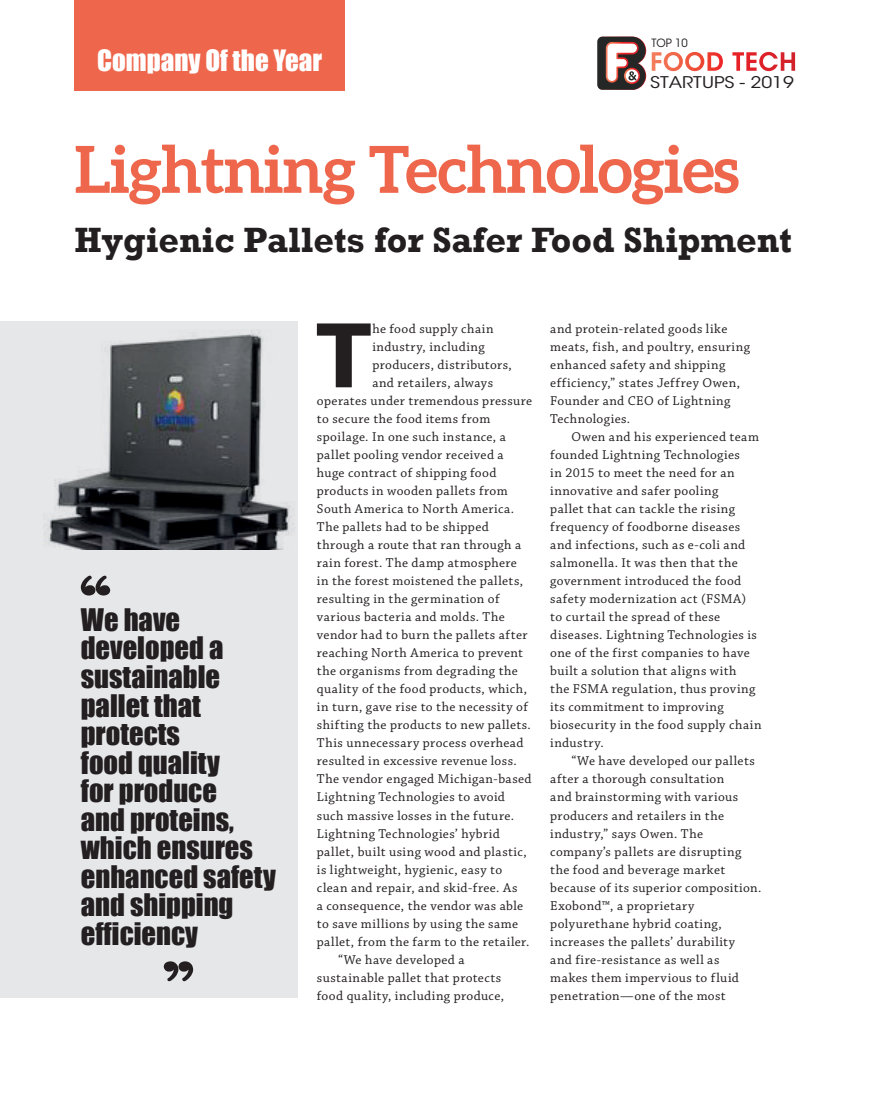
<style>
.page{position:relative;width:872px;height:1106px;background:#fff}
.page>*{position:absolute;margin:0;border:0;box-sizing:border-box;transform-origin:0 0}
.Magazine_Para_1{font:700 87.75px "Tahoma";color:#231f20}
.Magazine_Para_1-2{font:700 64.8px "Aleo";letter-spacing:-.02em;color:#ee674d}
.Magazine_Para_1-3{font:700 36px "Rockwell";color:#231f20}
.Magazine_Para_1-4{font:28.5px/28.5px "Impact";color:#231f20}
.Magazine_Para_1-5{font:27px "Impact";color:#fff}
.t1{font:16.05px "ITC Avant Garde Std";color:#231f20;scale:1.18 1}
.Magazine_Para_1-6{font:13.5px/18px "Chaparral Pro";letter-spacing:.03em;color:#231f20}
.t2{font:11.4px "ITC Avant Garde Std";color:#231f20;scale:.96 1}
</style>
<div class="page">
<div style="left:0;top:321px;width:298px;height:676px;background:#e6e7e9"></div>
<div style="left:74px;top:0;width:271px;height:90px;background:#ee674d"></div>
<svg style="left:164px;top:961px;width:29px;height:20px"></svg>
<svg style="left:81px;top:575px;width:29px;height:20px"></svg>
<img style="left:45px;top:330px;width:250px;height:219px">
<svg style="left:597px;top:37px;width:126px;height:53px"></svg>
<svg style="left:732px;top:52px;width:63px;height:19px"></svg>
<p class="Magazine_Para_1-5" style="left:97px;top:40px;width:227px">Company Of the Year</p>
<p class="t2" style="left:651px;top:36px;width:39px">TOP 10</p>
<p class="t1" style="left:650px;top:73px;width:123px">STARTUPS - 2019</p>
<p class="Magazine_Para_1-2" style="left:74px;top:132px;width:666px">Lightning Technologies</p>
<p class="Magazine_Para_1-3" style="left:74px;top:218px;width:719px">Hygienic Pallets for Safer Food Shipment</p>
<p class="Magazine_Para_1-4" style="left:81px;top:604px;width:197px">We have developed a sustainable pallet that protects<br>food quality<br>for produce<br>and proteins, which ensures enhanced safety and shipping efficiency</p>
<p class="Magazine_Para_1" style="left:317px;top:294px;width:55px">T</p>
<p class="Magazine_Para_1-6" style="left:372px;top:320px;width:123px">he food supply chain</p>
<p class="Magazine_Para_1-6" style="left:372px;top:338px;width:114px">industry, including</p>
<p class="Magazine_Para_1-6" style="left:372px;top:356px;width:141px">producers, distributors,</p>
<p class="Magazine_Para_1-6" style="left:372px;top:374px;width:122px">and retailers, always</p>
<p class="Magazine_Para_1-6" style="left:317px;top:392px;width:217px">operates under tremendous pressure</p>
<p class="Magazine_Para_1-6" style="left:317px;top:410px;width:175px">to secure the food items from</p>
<p class="Magazine_Para_1-6" style="left:317px;top:428px;width:190px">spoilage. In one such instance, a</p>
<p class="Magazine_Para_1-6" style="left:317px;top:446px;width:188px">pallet pooling vendor received a</p>
<p class="Magazine_Para_1-6" style="left:317px;top:464px;width:181px">huge contract of shipping food</p>
<p class="Magazine_Para_1-6" style="left:317px;top:482px;width:192px">products in wooden pallets from</p>
<p class="Magazine_Para_1-6" style="left:317px;top:500px;width:199px">South America to North America.</p>
<p class="Magazine_Para_1-6" style="left:317px;top:518px;width:173px">The pallets had to be shipped</p>
<p class="Magazine_Para_1-6" style="left:317px;top:536px;width:206px">through a route that ran through a</p>
<p class="Magazine_Para_1-6" style="left:317px;top:554px;width:201px">rain forest. The damp atmosphere</p>
<p class="Magazine_Para_1-6" style="left:317px;top:572px;width:208px">in the forest moistened the pallets,</p>
<p class="Magazine_Para_1-6" style="left:317px;top:590px;width:184px">resulting in the germination of</p>
<p class="Magazine_Para_1-6" style="left:317px;top:608px;width:189px">various bacteria and molds. The</p>
<p class="Magazine_Para_1-6" style="left:317px;top:626px;width:212px">vendor had to burn the pallets after</p>
<p class="Magazine_Para_1-6" style="left:317px;top:644px;width:208px">reaching North America to prevent</p>
<p class="Magazine_Para_1-6" style="left:317px;top:662px;width:202px">the organisms from degrading the</p>
<p class="Magazine_Para_1-6" style="left:317px;top:680px;width:212px">quality of the food products, which,</p>
<p class="Magazine_Para_1-6" style="left:317px;top:698px;width:212px">in turn, gave rise to the necessity of</p>
<p class="Magazine_Para_1-6" style="left:317px;top:716px;width:215px">shifting the products to new pallets.</p>
<p class="Magazine_Para_1-6" style="left:317px;top:734px;width:208px">This unnecessary process overhead</p>
<p class="Magazine_Para_1-6" style="left:317px;top:752px;width:201px">resulted in excessive revenue loss.</p>
<p class="Magazine_Para_1-6" style="left:317px;top:770px;width:216px">The vendor engaged Michigan-based</p>
<p class="Magazine_Para_1-6" style="left:317px;top:788px;width:190px">Lightning Technologies to avoid</p>
<p class="Magazine_Para_1-6" style="left:317px;top:806px;width:199px">such massive losses in the future.</p>
<p class="Magazine_Para_1-6" style="left:317px;top:824px;width:184px">Lightning Technologies’ hybrid</p>
<p class="Magazine_Para_1-6" style="left:317px;top:842px;width:211px">pallet, built using wood and plastic,</p>
<p class="Magazine_Para_1-6" style="left:317px;top:860px;width:187px">is lightweight, hygienic, easy to</p>
<p class="Magazine_Para_1-6" style="left:317px;top:878px;width:202px">clean and repair, and skid-free. As</p>
<p class="Magazine_Para_1-6" style="left:317px;top:896px;width:208px">a consequence, the vendor was able</p>
<p class="Magazine_Para_1-6" style="left:317px;top:914px;width:203px">to save millions by using the same</p>
<p class="Magazine_Para_1-6" style="left:317px;top:932px;width:214px">pallet, from the farm to the retailer.</p>
<p class="Magazine_Para_1-6" style="left:317px;top:950px;width:189px;text-indent:21px">“We have developed a sustainable pallet that protects food quality, including produce,</p>
<p class="Magazine_Para_1-6" style="left:550px;top:320px;width:201px">and protein-related goods like meats, fish, and poultry, ensuring enhanced safety and shipping efficiency,” states Jeffrey Owen,<br>Founder and CEO of Lightning<br>Technologies.</p>
<p class="Magazine_Para_1-6" style="left:550px;top:428px;width:213px;text-indent:21px">Owen and his experienced team founded Lightning Technologies<br>in 2015 to meet the need for an innovative and safer pooling<br>pallet that can tackle the rising frequency of foodborne diseases and infections, such as e-coli and salmonella. It was then that the government introduced the food safety modernization act (FSMA) to curtail the spread of these diseases. Lightning Technologies is one of the first companies to have built a solution that aligns with<br>the FSMA regulation, thus proving its commitment to improving biosecurity in the food supply chain industry.</p>
<p class="Magazine_Para_1-6" style="left:550px;top:752px;width:213px;text-indent:21px">“We have developed our pallets after a thorough consultation<br>and brainstorming with various producers and retailers in the industry,” says Owen. The company’s pallets are disrupting the food and beverage market because of its superior composition.<br>Exobond™, a proprietary polyurethane hybrid coating, increases the pallets’ durability<br>and fire-resistance as well as<br>makes them impervious to fluid penetration—one of the most</p>
</div>
